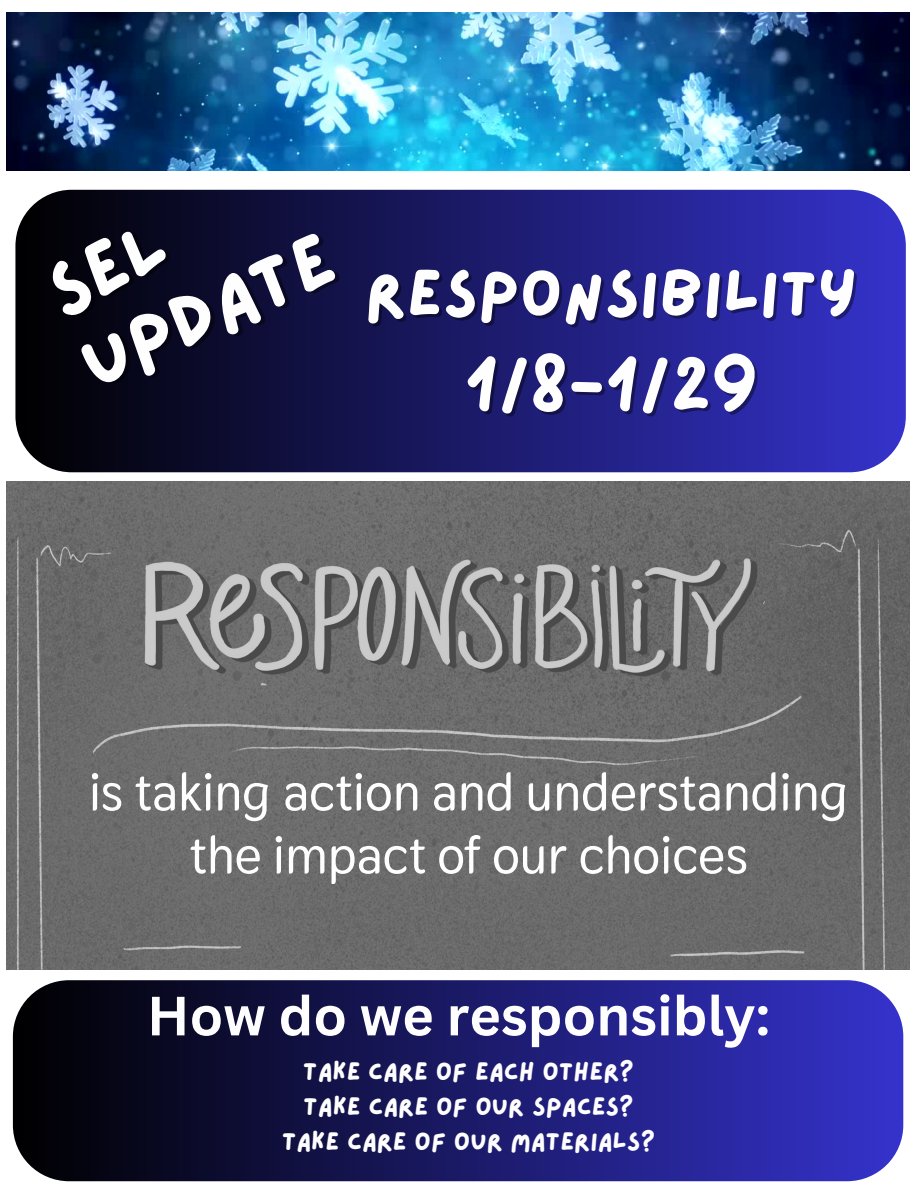
<style>
.page{position:relative;width:918px;height:1188px;background:#fff}
.page>*{position:absolute;margin:0;border:0;box-sizing:border-box;transform-origin:0 0}
.t1{font:76.2px "Lazydog";color:#fefefe}
.t2{font:66px "Lazydog";color:#fefefe}
.t3{font:700 54px "Canva Sans";color:#fefefe}
.t4{font:25.5px "Lazydog";color:#fefefe}
</style>
<div class="page">
<div style="left:15px;top:190px;width:891px;height:282px;background:linear-gradient(to right,#000,#3533cc);border-radius:56px"></div>
<img style="left:7px;top:12px;width:902px;height:159px">
<img style="left:7px;top:482px;width:902px;height:487px">
<svg style="left:92px;top:773px;width:749px;height:37px"></svg>
<div style="left:13px;top:980px;width:890px;height:201px;background:linear-gradient(to right,#000,#3532cb);border-radius:56px"></div>
<svg style="left:45px;top:221px;width:130px;height:100px;background:#050515"></svg>
<p class="t1" style="left:70px;top:336px;width:272px;rotate:-25deg">UPDATE</p>
<p class="t2" style="left:365px;top:262px;width:494px">RESPONSIBILITY</p>
<p class="t2" style="left:464px;top:354px;width:295px">1/8-1/29</p>
<p class="t3" style="left:147px;top:978px;width:625px">How do we responsibly:</p>
<p class="t4" style="left:303px;top:1060px;width:333px">TAKE CARE OF EACH OTHER?</p>
<p class="t4" style="left:303px;top:1094px;width:332px">TAKE CARE OF OUR SPACES?</p>
<p class="t4" style="left:282px;top:1129px;width:375px">TAKE CARE OF OUR MATERIALS?</p>
</div>
